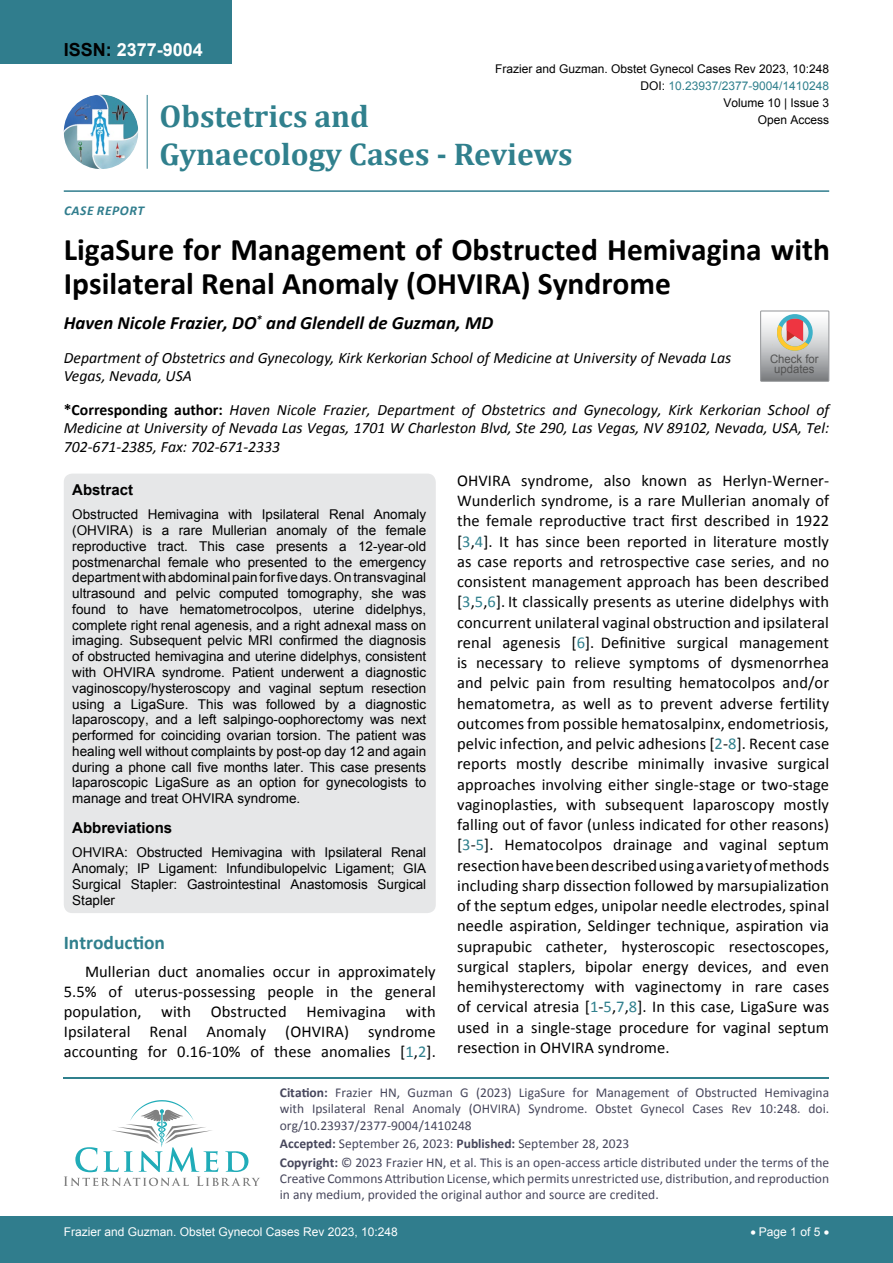
<style>
.page{position:relative;width:893px;height:1263px;background:#fff}
.page>*{position:absolute;margin:0;border:0;box-sizing:border-box;transform-origin:0 0}
.t1{font:700 31.5px/34.5px "Calibri";color:#000}
.t2{font:700 31.5px/37.8px "Cambria";color:#30808d}
.t3{font:700 19.5px "Calibri";color:#30808d}
.t4{font:italic 700 18.75px "Calibri";color:#000}
.t5{font:700 18px "Arial";color:#fff}
.t6{font:16.5px/20.2px "Calibri";letter-spacing:.005em;color:#000;text-align:justify}
.t7{font:italic 15.75px/18.9px "Calibri";color:#000}
.t8{font:700 15px "Arial";color:#000}
.t9{font:13.5px/15.8px "Arial";color:#000;text-align:justify}
.t10{font:13.5px/16.2px "Calibri";color:#47475c}
.t11{font:italic 700 13.5px "Calibri";letter-spacing:.04em;color:#307d8d}
.t12{font:12px "Arial";color:#000}
.t13{font:12px "Arial";color:#fff}
.t14{font:12px "Arial";color:#30808d}
.t15{font:11.7px/10.1px "Arial";color:#535353;text-align:center}
.s1{color:#000}
.s2{font-weight:700;font-style:normal}
.s3{color:#30808d}
.s4{font-weight:700}
</style>
<div class="page">
<hr style="left:64px;top:1077px;width:765px;height:1px;background:#30808d">
<svg style="left:64px;top:1100px;width:196px;height:86px"></svg>
<div style="left:0;top:1217px;width:893px;height:46px;background:#307d8d"></div>
<div style="left:0;top:0;width:231px;height:64px;background:#307d8d"></div>
<hr style="left:64px;top:190px;width:765px;height:2px;background:#307d8d">
<img style="left:64px;top:95px;width:74px;height:74px;border-radius:37px">
<hr style="left:147px;top:95px;width:1px;height:74px;background:#307d8d">
<div style="left:64px;top:474px;width:372px;height:439px;background:#e6e7e8;border-radius:9px"></div>
<div style="left:760px;top:311px;width:69px;height:71px;border:1px solid #939598"></div>
<svg style="left:761px;top:311px;width:68px;height:70px;background:#bdb6b3"></svg>
<p class="t5" style="left:64px;top:38px;width:141px"><span class="s1">ISSN:</span> 2377-9004</p>
<p class="t11" style="left:64px;top:202px;width:82px">Case Repor t</p>
<p class="t12" style="left:495px;top:60px;width:336px">Frazier and Guzman. Obstet Gynecol Cases Rev 2023, 10:248</p>
<p class="t12" style="left:723px;top:95px;width:107px">Volume 10 | Issue 3</p>
<p class="t14" style="left:640px;top:78px;width:190px"><span class="s1">DOI:</span> 10.23937/2377-9004/1410248</p>
<h1 class="t2" style="left:160px;top:96px;width:415px">Obstetrics and<br>Gynaecology Cases - Reviews</h1>
<p class="t12" style="left:758px;top:112px;width:73px">Open Access</p>
<h1 class="t1" style="left:64px;top:232px;width:768px">LigaSure for Management of Obstructed Hemivagina with<br>Ipsilateral Renal Anomaly (OHVIRA) Syndrome</h1>
<p class="t4" style="left:64px;top:311px;width:431px">Haven Nicole Frazier, DO<sup>*</sup> and Glendell de Guzman, MD</p>
<p class="t7" style="left:64px;top:347px;width:669px">Department of Obstetrics and Gynecology, Kirk Kerkorian School of Medicine at University of Nevada Las<br>Vegas, Nevada, USA</p>
<p class="t15" style="left:770px;top:354px;width:50px">Check for updates</p>
<p class="t7" style="left:64px;top:399px;width:767px;text-align:justify"><span class="s2">*Corresponding author:</span> Haven Nicole Frazier, Department of Obstetrics and Gynecology, Kirk Kerkorian School of Medicine at University of Nevada Las Vegas, 1701 W Charleston Blvd, Ste 290, Las Vegas, NV 89102, Nevada, USA, Tel:<br>702-671-2385, Fax: 702-671-2333</p>
<p class="t8" style="left:72px;top:480px;width:62px">Abstract</p>
<p class="t9" style="left:72px;top:507px;width:356px">Obstructed Hemivagina with Ipsilateral Renal Anomaly (OHVIRA) is a rare Mullerian anomaly of the female reproductive tract. This case presents a 12-year-old postmenarchal female who presented to the emergency department with abdominal pain for five days. On transvaginal ultrasound and pelvic computed tomography, she was found to have hematometrocolpos, uterine didelphys, complete right renal agenesis, and a right adnexal mass on imaging. Subsequent pelvic MRI confirmed the diagnosis of obstructed hemivagina and uterine didelphys, consistent with OHVIRA syndrome. Patient underwent a diagnostic vaginoscopy/hysteroscopy and vaginal septum resection using a LigaSure. This was followed by a diagnostic laparoscopy, and a left salpingo-oophorectomy was next performed for coinciding ovarian torsion. The patient was healing well without complaints by post-op day 12 and again during a phone call five months later. This case presents laparoscopic LigaSure as an option for gynecologists to manage and treat OHVIRA syndrome.</p>
<p class="t8" style="left:72px;top:818px;width:102px">Abbreviations</p>
<p class="t9" style="left:72px;top:845px;width:355px">OHVIRA: Obstructed Hemivagina with Ipsilateral Renal Anomaly; IP Ligament: Infundibulopelvic Ligament; GIA Surgical Stapler: Gastrointestinal Anastomosis Surgical Stapler</p>
<p class="t3" style="left:64px;top:930px;width:103px">Introduction</p>
<p class="t6" style="left:64px;top:962px;width:374px;line-height:19.8px;text-indent:21px">Mullerian duct anomalies occur in approximately 5.5% of uterus-possessing people in the general population, with Obstructed Hemivagina with Ipsilateral Renal Anomaly (OHVIRA) syndrome accounting for 0.16-10% of these anomalies [<span class="s3">1</span>,<span class="s3">2</span>].</p>
<p class="t6" style="left:457px;top:470px;width:374px">OHVIRA syndrome, also known as Herlyn-Werner-Wunderlich syndrome, is a rare Mullerian anomaly of the female reproductive tract first described in 1922 [<span class="s3">3</span>,<span class="s3">4</span>]. It has since been reported in literature mostly as case reports and retrospective case series, and no consistent management approach has been described [<span class="s3">3</span>,<span class="s3">5</span>,<span class="s3">6</span>]. It classically presents as uterine didelphys with concurrent unilateral vaginal obstruction and ipsilateral renal agenesis [<span class="s3">6</span>]. Definitive surgical management is necessary to relieve symptoms of dysmenorrhea and pelvic pain from resulting hematocolpos and/or hematometra, as well as to prevent adverse fertility outcomes from possible hematosalpinx, endometriosis, pelvic infection, and pelvic adhesions [<span class="s3">2</span>-<span class="s3">8</span>]. Recent case reports mostly describe minimally invasive surgical approaches involving either single-stage or two-stage vaginoplasties, with subsequent laparoscopy mostly falling out of favor (unless indicated for other reasons) [<span class="s3">3</span>-<span class="s3">5</span>]. Hematocolpos drainage and vaginal septum resection have been described using a variety of methods including sharp dissection followed by marsupialization of the septum edges, unipolar needle electrodes, spinal needle aspiration, Seldinger technique, aspiration via suprapubic catheter, hysteroscopic resectoscopes, surgical staplers, bipolar energy devices, and even hemihysterectomy with vaginectomy in rare cases of cervical atresia [<span class="s3">1</span>-<span class="s3">5</span>,<span class="s3">7</span>,<span class="s3">8</span>]. In this case, LigaSure was used in a single-stage procedure for vaginal septum resection in OHVIRA syndrome.</p>
<p class="t10" style="left:280px;top:1084px;width:551px;text-align:justify"><span class="s4">Citation:</span> Frazier HN, Guzman G (2023) LigaSure for Management of Obstructed Hemivagina with Ipsilateral Renal Anomaly (OHVIRA) Syndrome. Obstet Gynecol Cases Rev 10:248. doi. org/10.23937/2377-9004/1410248</p>
<p class="t10" style="left:280px;top:1134px;width:551px;line-height:18.6px"><span class="s4">Accepted:</span> September 26, 2023: <span class="s4">Published:</span> September 28, 2023<br><span class="s4">Copyright:</span> © 2023 Frazier HN, et al. This is an open-access article distributed under the terms of the</p>
<p class="t10" style="left:280px;top:1170px;width:551px">Creative Commons Attribution License, which permits unrestricted use, distribution, and reproduction in any medium, provided the original author and source are credited.</p>
<p class="t13" style="left:64px;top:1223px;width:336px">Frazier and Guzman. Obstet Gynecol Cases Rev 2023, 10:248</p>
<p class="t13" style="left:750px;top:1223px;width:80px">• Page 1 of 5 •</p>
</div>
